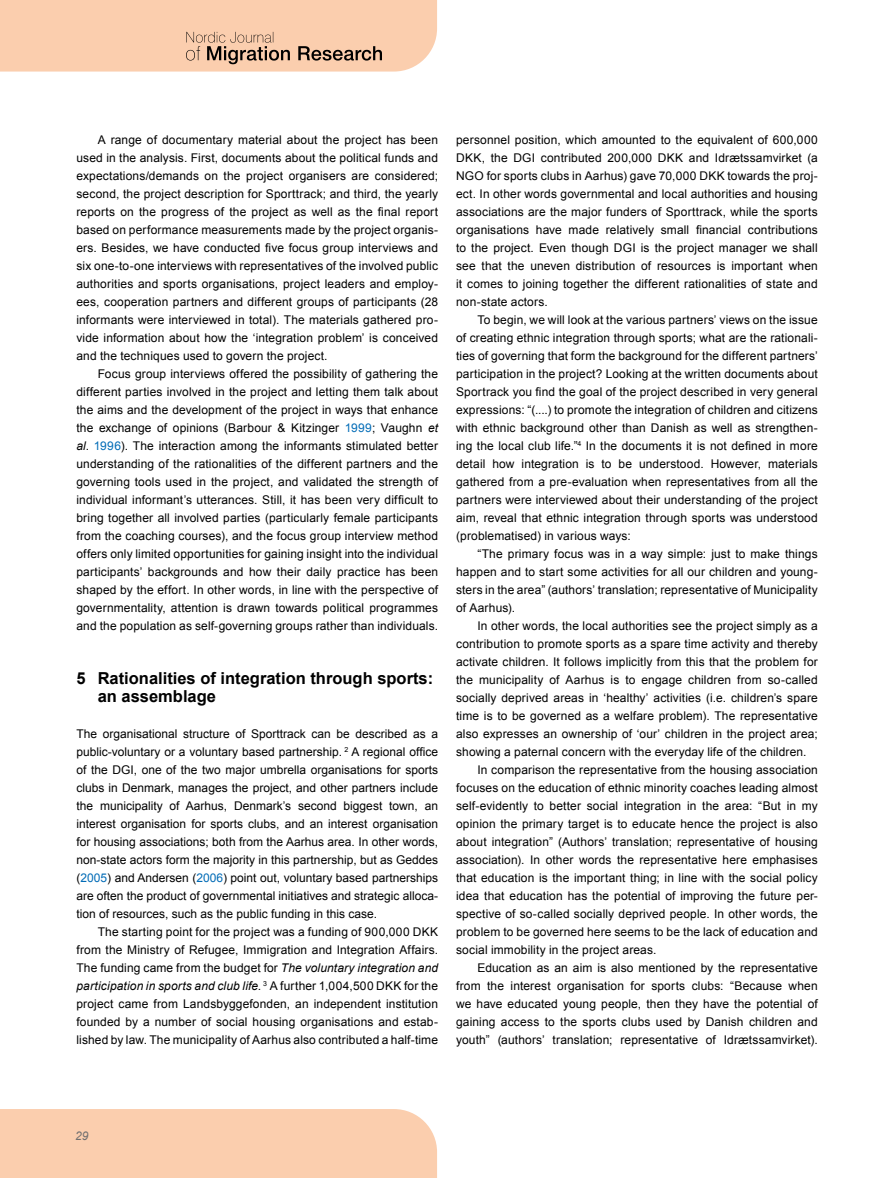
<style>
.page{position:relative;width:893px;height:1178px;background:#fff}
.page>*{position:absolute;margin:0;border:0;box-sizing:border-box;transform-origin:0 0}
.t1{font:700 16.5px/18px "Arial";color:#000}
.t2{font:12px/18px "Arial";letter-spacing:.01em;color:#000;text-align:justify}
.t3{font:italic 12px "Arial";color:#706f6f}
.s1{color:#006bb6}
.s2{font-style:italic}
</style>
<div class="page">
<div style="left:0;top:1109px;width:437px;height:69px;background:#fbceae"></div>
<svg style="left:0;top:0;width:437px;height:72px;background:#f2c7a9"></svg>
<p class="t2" style="left:76px;top:131px;width:363px;text-indent:21px">A range of documentary material about the project has been used in the analysis. First, documents about the political funds and expectations/demands on the project organisers are considered; second, the project description for Sporttrack; and third, the yearly reports on the progress of the project as well as the final report based on performance measurements made by the project organis&shy;ers. Besides, we have conducted five focus group interviews and six one-to-one interviews with representatives of the involved public authorities and sports organisations, project leaders and employ&shy;ees, cooperation partners and different groups of participants (28 informants were interviewed in total). The materials gathered pro&shy;vide information about how the ‘integration problem’ is conceived and the techniques used to govern the project.</p>
<p class="t2" style="left:76px;top:365px;width:363px;text-indent:21px">Focus group interviews offered the possibility of gathering the different parties involved in the project and letting them talk about the aims and the development of the project in ways that enhance the exchange of opinions (Barbour &amp; Kitzinger <span class="s1">1999</span>; Vaughn <span class="s2">et al</span>. <span class="s1">1996</span>). The interaction among the informants stimulated better understanding of the rationalities of the different partners and the governing tools used in the project, and validated the strength of individual informant’s utterances. Still, it has been very difficult to bring together all involved parties (particularly female participants from the coaching courses), and the focus group interview method offers only limited opportunities for gaining insight into the individual participants’ backgrounds and how their daily practice has been shaped by the effort. In other words, in line with the perspective of governmentality, attention is drawn towards political programmes and the population as self-governing groups rather than individuals.</p>
<h1 class="t1" style="left:98px;top:670px;width:337px;text-indent:-21px">5 Rationalities of integration through sports: an assemblage</h1>
<p class="t2" style="left:76px;top:725px;width:363px">The organisational structure of Sporttrack can be described as a public-voluntary or a voluntary based partnership. <sup>2</sup> A regional office of the DGI, one of the two major umbrella organisations for sports clubs in Denmark, manages the project, and other partners include the municipality of Aarhus, Denmark’s second biggest town, an interest organisation for sports clubs, and an interest organisation for housing associations; both from the Aarhus area. In other words, non-state actors form the majority in this partnership, but as Geddes (<span class="s1">2005</span>) and Andersen (<span class="s1">2006</span>) point out, voluntary based partnerships are often the product of governmental initiatives and strategic alloca&shy;tion of resources, such as the public funding in this case.</p>
<p class="t2" style="left:76px;top:923px;width:363px;text-indent:21px">The starting point for the project was a funding of 900,000 DKK from the Ministry of Refugee, Immigration and Integration Affairs.<br>The funding came from the budget for <span class="s2">The voluntary integration and participation in sports and club life.</span> <sup>3</sup> A further 1,004,500 DKK for the project came from Landsbyggefonden, an independent institution founded by a number of social housing organisations and estab&shy;lished by law. The municipality of Aarhus also contributed a half-time</p>
<p class="t2" style="left:456px;top:131px;width:363px">personnel position, which amounted to the equivalent of 600,000<br>DKK, the DGI contributed 200,000 DKK and Idrætssamvirket (a NGO for sports clubs in Aarhus) gave 70,000 DKK towards the proj&shy;ect. In other words governmental and local authorities and housing associations are the major funders of Sporttrack, while the sports organisations have made relatively small financial contributions to the project. Even though DGI is the project manager we shall see that the uneven distribution of resources is important when it comes to joining together the different rationalities of state and non-state actors.</p>
<p class="t2" style="left:456px;top:311px;width:363px;text-indent:21px">To begin, we will look at the various partners’ views on the issue of creating ethnic integration through sports; what are the rationali&shy;ties of governing that form the background for the different partners’ participation in the project? Looking at the written documents about Sportrack you find the goal of the project described in very general expressions: “(....) to promote the integration of children and citizens with ethnic background other than Danish as well as strengthen&shy;ing the local club life.”<sup>4</sup> In the documents it is not defined in more detail how integration is to be understood. However, materials gathered from a pre-evaluation when representatives from all the partners were interviewed about their understanding of the project aim, reveal that ethnic integration through sports was understood (problematised) in various ways:</p>
<p class="t2" style="left:456px;top:545px;width:363px;text-indent:21px">“The primary focus was in a way simple: just to make things happen and to start some activities for all our children and young&shy;sters in the area” (authors’ translation; representative of Municipality of Aarhus).</p>
<p class="t2" style="left:477px;top:617px;width:342px">In other words, the local authorities see the project simply as a</p>
<p class="t2" style="left:456px;top:635px;width:363px">contribution to promote sports as a spare time activity and thereby</p>
<p class="t2" style="left:456px;top:653px;width:363px">activate children. It follows implicitly from this that the problem for</p>
<p class="t2" style="left:456px;top:671px;width:363px">the municipality of Aarhus is to engage children from so-called</p>
<p class="t2" style="left:456px;top:689px;width:363px">socially deprived areas in ‘healthy’ activities (i.e. children’s spare</p>
<p class="t2" style="left:456px;top:707px;width:363px">time is to be governed as a welfare problem). The representative</p>
<p class="t2" style="left:456px;top:725px;width:363px">also expresses an ownership of ‘our’ children in the project area;</p>
<p class="t2" style="left:456px;top:743px;width:352px">showing a paternal concern with the everyday life of the children.</p>
<p class="t2" style="left:477px;top:761px;width:342px">In comparison the representative from the housing association</p>
<p class="t2" style="left:456px;top:779px;width:363px">focuses on the education of ethnic minority coaches leading almost</p>
<p class="t2" style="left:456px;top:797px;width:363px">self-evidently to better social integration in the area: “But in my</p>
<p class="t2" style="left:456px;top:815px;width:363px">opinion the primary target is to educate hence the project is also</p>
<p class="t2" style="left:456px;top:833px;width:363px">about integration” (Authors’ translation; representative of housing</p>
<p class="t2" style="left:456px;top:851px;width:363px">association). In other words the representative here emphasises</p>
<p class="t2" style="left:456px;top:869px;width:363px">that education is the important thing; in line with the social policy</p>
<p class="t2" style="left:456px;top:887px;width:363px">idea that education has the potential of improving the future per-</p>
<p class="t2" style="left:456px;top:905px;width:363px">spective of so-called socially deprived people. In other words, the</p>
<p class="t2" style="left:456px;top:923px;width:363px">problem to be governed here seems to be the lack of education and</p>
<p class="t2" style="left:456px;top:941px;width:202px">social immobility in the project areas.</p>
<p class="t2" style="left:477px;top:959px;width:342px">Education as an aim is also mentioned by the representative</p>
<p class="t2" style="left:456px;top:977px;width:363px">from the interest organisation for sports clubs: “Because when</p>
<p class="t2" style="left:456px;top:995px;width:363px">we have educated young people, then they have the potential of</p>
<p class="t2" style="left:456px;top:1013px;width:363px">gaining access to the sports clubs used by Danish children and</p>
<p class="t2" style="left:456px;top:1031px;width:363px">youth” (authors’ translation; representative of Idrætssamvirket).</p>
<p class="t3" style="left:75px;top:1128px;width:15px">29</p>
</div>
